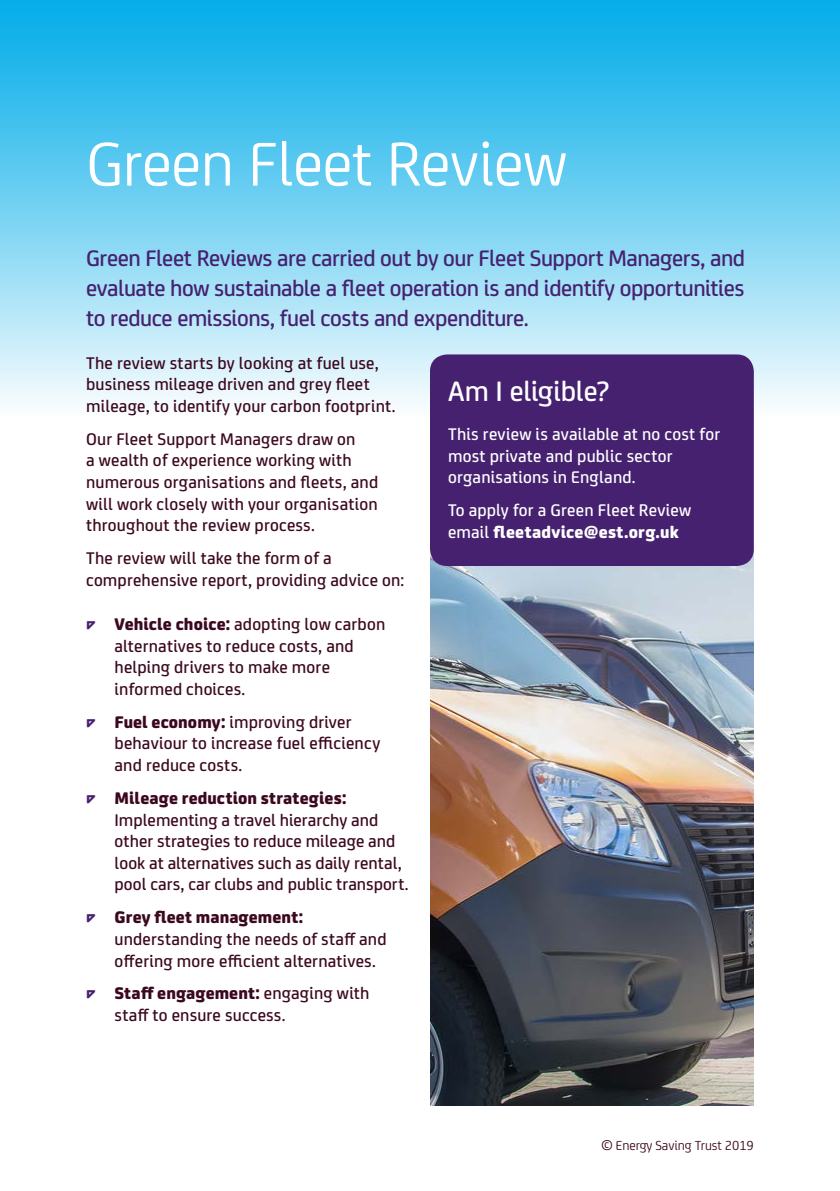
<style>
.page{position:relative;width:840px;height:1191px;background:#fff}
.page>*{position:absolute;margin:0;border:0;box-sizing:border-box;transform-origin:0 0}
.t1{font:66px "Energy Saving Sans";letter-spacing:-.01em;color:#fff}
.t2{font:500 30px "Energy Saving Sans";letter-spacing:-.005em;color:#fff}
.t3{font:500 24px/30px "Energy Saving Sans";letter-spacing:-.02em;color:#462170;text-align:justify}
.t4{font:500 18px/21.6px "Energy Saving Sans";letter-spacing:.01em;color:#3c081f}
.t5{font:500 18px/21.6px "Energy Saving Sans";letter-spacing:.01em;color:#fff}
.t6{font:14px "Energy Saving Sans";letter-spacing:-.005em;color:#3c081f}
.s1{font-weight:700;color:#462170}
.s2{font-weight:700}
</style>
<div class="page">
<div style="left:0;top:0;width:839px;height:416px;background:linear-gradient(to bottom,#00aae8,#f5fbfe)"></div>
<img style="left:430px;top:553px;width:323px;height:553px">
<div style="left:430px;top:354px;width:323px;height:212px;background:#462170;border-radius:17px"></div>
<h1 class="t1" style="left:86px;top:117px;width:482px">Green Fleet Review</h1>
<h3 class="t3" style="left:86px;top:241px;width:660px">Green Fleet Reviews are carried out by our Fleet Support Managers, and evaluate how sustainable a fleet operation is and identify opportunities to reduce emissions, fuel costs and expenditure.</h3>
<p class="t4" style="left:86px;top:350px;width:311px">The review starts by looking at fuel use, business mileage driven and grey fleet mileage, to identify your carbon footprint.</p>
<p class="t4" style="left:86px;top:427px;width:293px">Our Fleet Support Managers draw on<br>a wealth of experience working with numerous organisations and fleets, and will work closely with your organisation throughout the review process.</p>
<p class="t4" style="left:86px;top:546px;width:319px">The review will take the form of a comprehensive report, providing advice on:</p>
<p class="t4" style="left:114px;top:612px;width:272px;text-indent:-28px"><span class="s1">•</span> <span class="s2">Vehicle choice:</span> adopting low carbon alternatives to reduce costs, and helping drivers to make more informed choices.</p>
<p class="t4" style="left:114px;top:710px;width:267px;text-indent:-28px"><span class="s1">•</span> <span class="s2">Fuel economy:</span> improving driver behaviour to increase fuel efficiency and reduce costs.</p>
<p class="t4" style="left:114px;top:786px;width:295px;text-indent:-28px"><span class="s1">•</span> <span class="s2">Mileage reduction strategies:<br></span>Implementing a travel hierarchy and other strategies to reduce mileage and look at alternatives such as daily rental, pool cars, car clubs and public transport.</p>
<p class="t4" style="left:114px;top:905px;width:273px;text-indent:-28px"><span class="s1">•</span> <span class="s2">Grey fleet management: </span>understanding the needs of staff and offering more efficient alternatives.</p>
<p class="t4" style="left:114px;top:981px;width:256px;text-indent:-28px"><span class="s1">•</span> <span class="s2">Staff engagement:</span> engaging with staff to ensure success.</p>
<h2 class="t2" style="left:448px;top:369px;width:163px">Am I eligible?</h2>
<p class="t5" style="left:448px;top:422px;width:273px">This review is available at no cost for most private and public sector organisations in England.</p>
<p class="t5" style="left:448px;top:498px;width:244px">To apply for a Green Fleet Review email <span class="s2">fleetadvice@est.org.uk</span></p>
<p class="t6" style="left:601px;top:1135px;width:154px">© Energy Saving Trust 2019</p>
</div>
